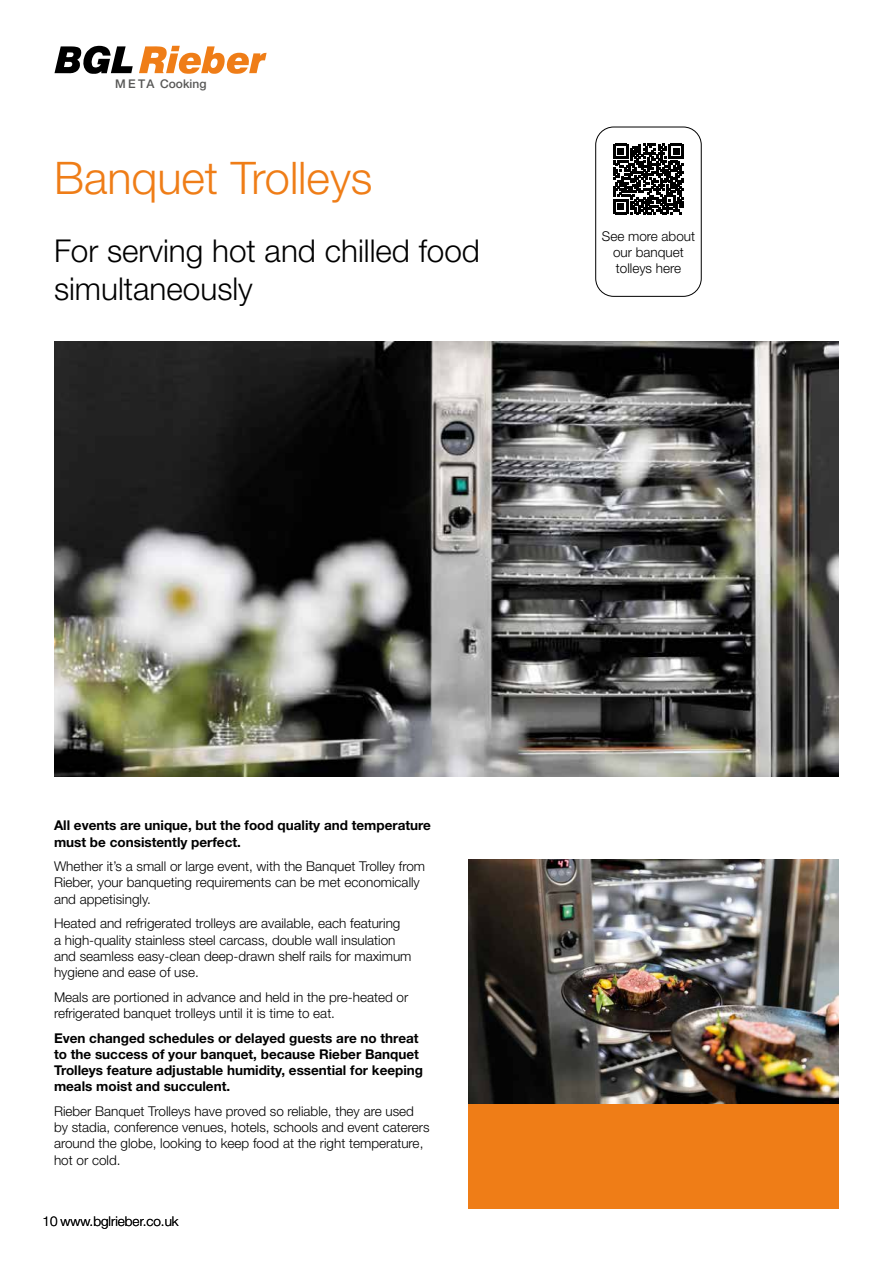
<style>
.page{position:relative;width:893px;height:1263px;background:#fff}
.page>*{position:absolute;margin:0;border:0;box-sizing:border-box;transform-origin:0 0}
.t1{font:300 45px "Helvetica Neue LT Std";color:#ef7d17}
.t2{font:300 31.5px/37.8px "Helvetica Neue LT Std";color:#000}
.t3{font:300 13.5px/16.2px "Helvetica Neue LT Std";color:#000}
.t4{font:700 13.5px/16.2px "Helvetica Neue LT Std";color:#000}
.t5{font:500 12px "Helvetica Neue LT Std";color:#575756}
</style>
<div class="page">
<svg style="left:139px;top:46px;width:128px;height:28px"></svg>
<svg style="left:54px;top:46px;width:79px;height:28px"></svg>
<div style="left:469px;top:1089px;width:370px;height:120px;background:#ef7d17"></div>
<img style="left:54px;top:341px;width:785px;height:435px">
<img style="left:469px;top:860px;width:370px;height:243px">
<svg style="left:613px;top:144px;width:71px;height:70px"></svg>
<div style="left:595px;top:127px;width:106px;height:170px;border:1px solid #000;border-radius:18px"></div>
<p class="t5" style="left:115px;top:76px;width:93px">M E TA Cooking</p>
<h1 class="t1" style="left:54px;top:150px;width:320px">Banquet Trolleys</h1>
<h2 class="t2" style="left:54px;top:231px;width:427px">For serving hot and chilled food simultaneously</h2>
<p class="t3" style="left:602px;top:228px;width:95px;text-align:center">See more about our banquet tolleys here</p>
<p class="t4" style="left:54px;top:817px;width:378px">All events are unique, but the food quality and temperature must be consistently perfect.</p>
<p class="t3" style="left:54px;top:858px;width:373px">Whether it’s a small or large event, with the Banquet Trolley from<br>Rieber, your banqueting requirements can be met economically and appetisingly.</p>
<p class="t3" style="left:54px;top:915px;width:359px">Heated and refrigerated trolleys are available, each featuring<br>a high-quality stainless steel carcass, double wall insulation and seamless easy-clean deep-drawn shelf rails for maximum hygiene and ease of use.</p>
<p class="t3" style="left:54px;top:988px;width:356px">Meals are portioned in advance and held in the pre-heated or refrigerated banquet trolleys until it is time to eat.</p>
<p class="t4" style="left:54px;top:1029px;width:371px">Even changed schedules or delayed guests are no threat to the success of your banquet, because Rieber Banquet Trolleys feature adjustable humidity, essential for keeping meals moist and succulent.</p>
<p class="t3" style="left:54px;top:1103px;width:377px">Rieber Banquet Trolleys have proved so reliable, they are used by stadia, conference venues, hotels, schools and event caterers around the globe, looking to keep food at the right temperature, hot or cold.</p>
<p class="t3" style="left:43px;top:1213px;width:138px">10 www.bglrieber.co.uk</p>
</div>
